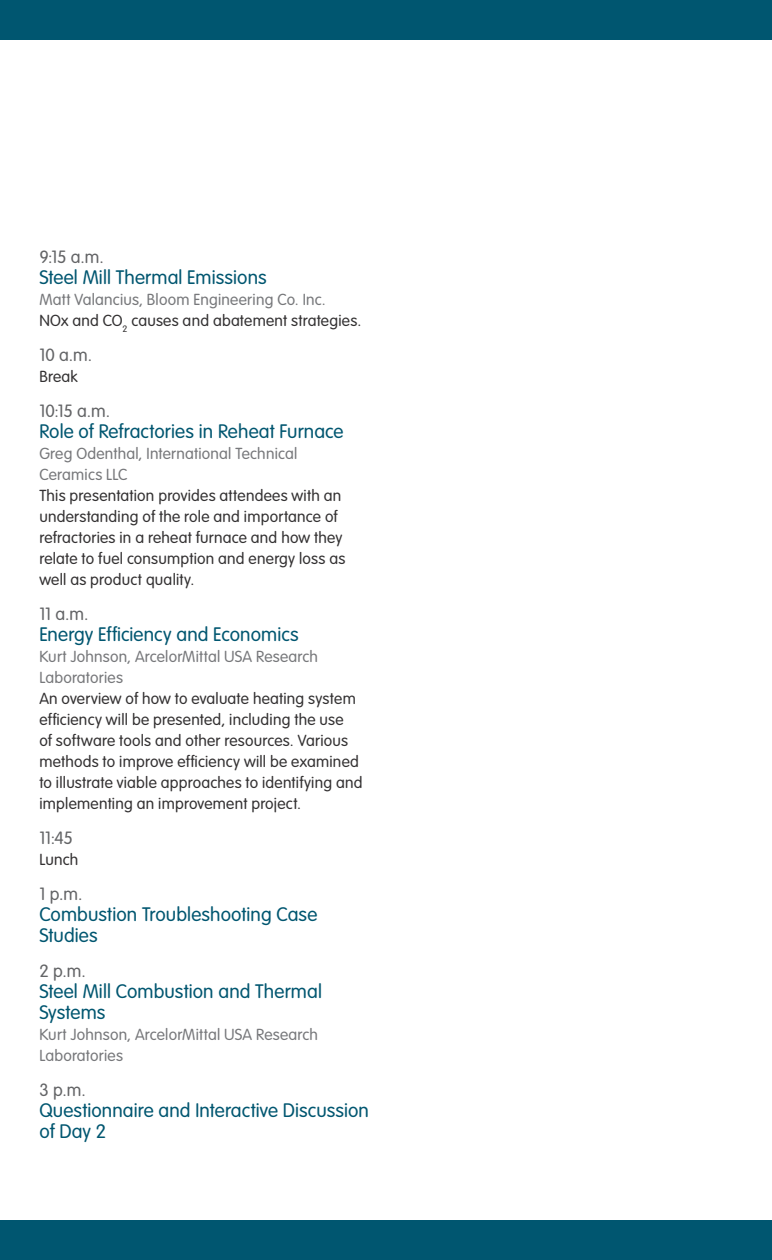
<style>
.page{position:relative;width:772px;height:1260px;background:#fff}
.page>*{position:absolute;margin:0;border:0;box-sizing:border-box;transform-origin:0 0}
.t1{font:300 19.25px/21px "VAG Rounded";letter-spacing:.005em;color:#005670}
.t2{font:300 17.5px "VAG Rounded";letter-spacing:-.03em;color:#636466}
.t3{font:300 15.75px/21px "VAG Rounded";letter-spacing:.015em;color:#333132}
.t4{font:300 15.75px/21px "VAG Rounded";letter-spacing:.015em;color:#77787b}
.s1{color:#333132}
</style>
<div class="page">
<div style="left:0;top:0;width:772px;height:39px;background:#005670"></div>
<div style="left:0;top:1221px;width:772px;height:39px;background:#005670"></div>
<p class="t2" style="left:39px;top:247px;width:66px">9:15 a.m.</p>
<p class="t1" style="left:39px;top:267px;width:229px">Steel Mill Thermal Emissions</p>
<p class="t4" style="left:39px;top:289px;width:323px">Matt Valancius, Bloom Engineering Co. Inc.<br><span class="s1">NOx and CO</span><sub>2</sub> <span class="s1">causes and abatement strategies.</span></p>
<p class="t2" style="left:39px;top:345px;width:54px">10 a.m.</p>
<p class="t3" style="left:39px;top:366px;width:40px">Break</p>
<p class="t2" style="left:39px;top:401px;width:72px">10:15 a.m.</p>
<p class="t1" style="left:39px;top:421px;width:306px">Role of Refractories in Reheat Furnace</p>
<p class="t4" style="left:39px;top:443px;width:259px">Greg Odenthal, International Technical<br>Ceramics LLC</p>
<p class="t3" style="left:39px;top:485px;width:307px">This presentation provides attendees with an understanding of the role and importance of refractories in a reheat furnace and how they relate to fuel consumption and energy loss as well as product quality.</p>
<p class="t2" style="left:39px;top:604px;width:51px">11 a.m.</p>
<p class="t1" style="left:39px;top:624px;width:261px">Energy Efficiency and Economics</p>
<p class="t4" style="left:39px;top:646px;width:280px">Kurt Johnson, ArcelorMittal USA Research<br>Laboratories</p>
<p class="t3" style="left:39px;top:688px;width:325px">An overview of how to evaluate heating system efficiency will be presented, including the use<br>of software tools and other resources. Various methods to improve efficiency will be examined to illustrate viable approaches to identifying and implementing an improvement project.</p>
<p class="t2" style="left:39px;top:828px;width:35px">11:45</p>
<p class="t3" style="left:39px;top:849px;width:40px">Lunch</p>
<p class="t2" style="left:39px;top:884px;width:45px">1 p.m.</p>
<p class="t1" style="left:39px;top:904px;width:279px">Combustion Troubleshooting Case<br>Studies</p>
<p class="t2" style="left:39px;top:961px;width:48px">2 p.m.</p>
<p class="t1" style="left:39px;top:981px;width:284px">Steel Mill Combustion and Thermal<br>Systems</p>
<p class="t4" style="left:39px;top:1024px;width:280px">Kurt Johnson, ArcelorMittal USA Research<br>Laboratories</p>
<p class="t2" style="left:39px;top:1080px;width:48px">3 p.m.</p>
<p class="t1" style="left:39px;top:1100px;width:331px">Questionnaire and Interactive Discussion of Day 2</p>
</div>
